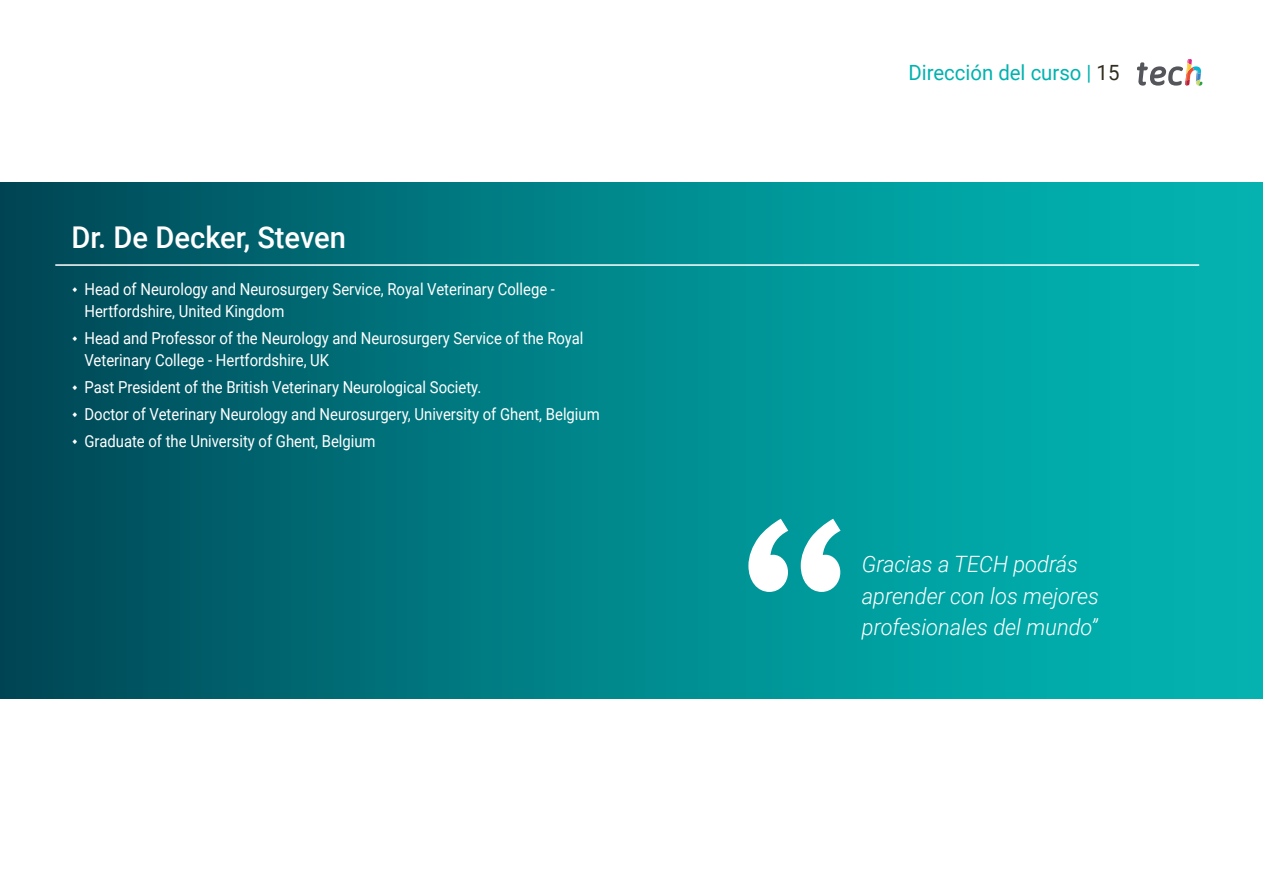
<style>
.page{position:relative;width:1263px;height:893px;background:#fff}
.page>*{position:absolute;margin:0;border:0;box-sizing:border-box;transform-origin:0 0}
.t1{font:500 30px "Roboto";color:#fff}
.t2{font:italic 300 22.5px/31.5px "Roboto";color:#fff}
.t3{font:21px "Roboto";color:#00b2af}
.t4{font:16.5px/22.5px "Roboto";color:#fff;scale:.9 1}
.s1{color:#312e20}
</style>
<div class="page">
<div style="left:0;top:182px;width:1263px;height:516px;background:linear-gradient(to right,#004c5a,#02bfba)"></div>
<svg style="left:748px;top:519px;width:92px;height:73px"></svg>
<svg style="left:1137px;top:59px;width:65px;height:27px"></svg>
<hr style="left:55px;top:264px;width:1144px;height:2px;background:#fff">
<svg style="left:73px;top:287px;width:4px;height:5px"></svg>
<svg style="left:73px;top:336px;width:4px;height:5px"></svg>
<svg style="left:73px;top:385px;width:4px;height:5px"></svg>
<svg style="left:73px;top:412px;width:4px;height:5px"></svg>
<svg style="left:73px;top:439px;width:4px;height:5px"></svg>
<h1 class="t1" style="left:71px;top:216px;width:276px">Dr. De Decker, Steven</h1>
<p class="t4" style="left:85px;top:277px;width:524px">Head of Neurology and Neurosurgery Service, Royal Veterinary College -<br>Hertfordshire, United Kingdom</p>
<p class="t4" style="left:85px;top:326px;width:556px">Head and Professor of the Neurology and Neurosurgery Service of the Royal<br>Veterinary College - Hertfordshire, UK</p>
<p class="t4" style="left:85px;top:373px;width:574px;line-height:26.7px">Past President of the British Veterinary Neurological Society.<br>Doctor of Veterinary Neurology and Neurosurgery, University of Ghent, Belgium<br>Graduate of the University of Ghent, Belgium</p>
<p class="t3" style="left:908px;top:57px;width:213px">Dirección del curso | <span class="s1">15</span></p>
<h2 class="t2" style="left:862px;top:548px;width:239px">Gracias a TECH podrás aprender con los mejores profesionales del mundo”</h2>
</div>
